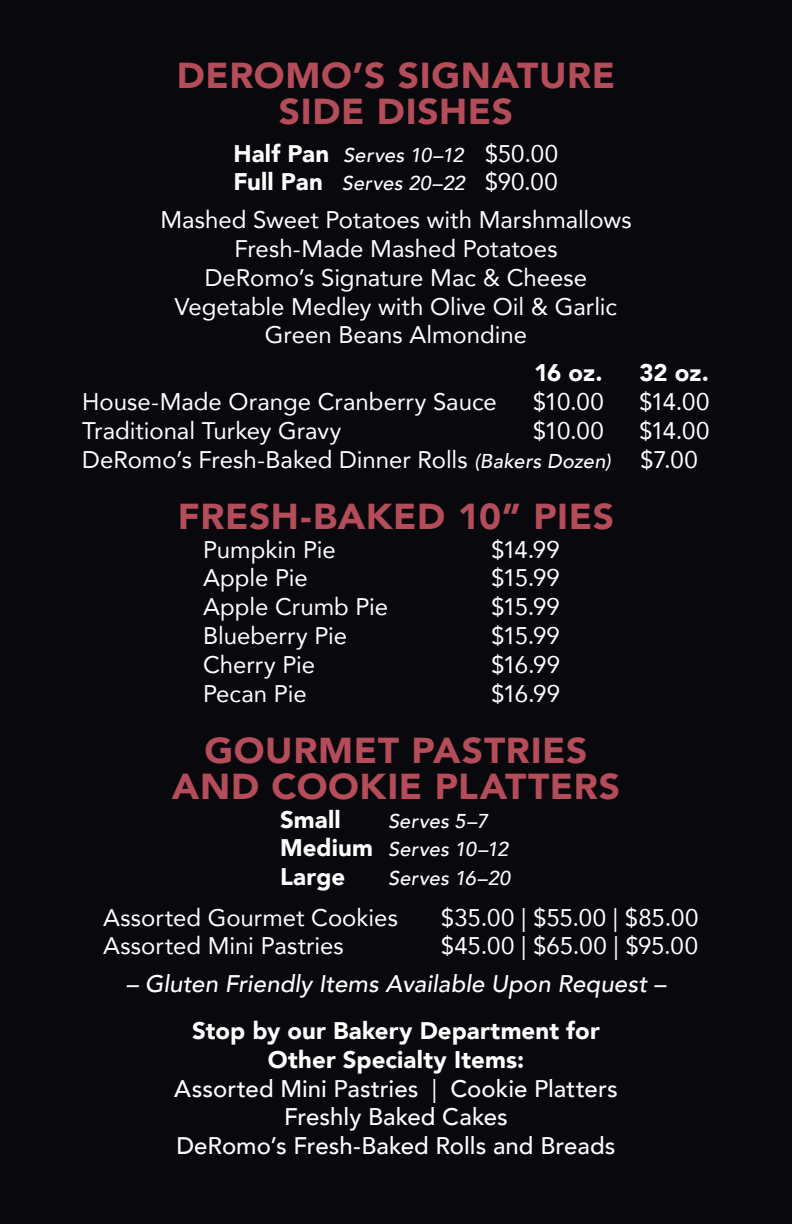
<style>
.page{position:relative;width:792px;height:1224px;background:#08080d}
.page>*{position:absolute;margin:0;border:0;box-sizing:border-box;transform-origin:0 0}
.t1{font:900 36px/36px "Avenir";letter-spacing:.015em;color:#b54c59;text-align:center}
.t2{font:24px "Avenir";color:#fff}
.t3{font:500 24px/28.8px "Avenir";color:#fff;text-align:center}
.t4{font:900 24px/28.8px "Avenir";letter-spacing:.005em;color:#fff;text-align:center}
.t5{font:italic 500 24px "Avenir";letter-spacing:.005em;color:#fff}
.t6{font:italic 500 20px/28.8px "Avenir";letter-spacing:.015em;color:#fff}
.s1{font-weight:900;font-style:normal;font-size:24px}
.s2{font-weight:400;font-style:normal;font-size:24px}
.s3{font-weight:500;font-style:italic;font-size:20px}
.s4{font-weight:400}
</style>
<div class="page">
<p class="t1" style="left:177px;top:56px;width:440px">DEROMO’S SIGNATURE<br>SIDE DISHES</p>
<p class="t6" style="left:233px;top:141px;width:326px"><span class="s1">Half Pan</span> Serves 10–12 <span class="s2">$50.00<br></span><span class="s1">Full Pan</span> Serves 20–22 <span class="s2">$90.00</span></p>
<p class="t2" style="left:160px;top:201px;width:473px">Mashed Sweet Potatoes with Marshmallows</p>
<p class="t2" style="left:234px;top:229px;width:325px">Fresh-Made Mashed Potatoes</p>
<p class="t2" style="left:205px;top:258px;width:384px">DeRomo’s Signature Mac &amp; Cheese</p>
<p class="t2" style="left:175px;top:287px;width:444px">Vegetable Medley with Olive Oil &amp; Garlic</p>
<p class="t2" style="left:265px;top:316px;width:264px">Green Beans Almondine</p>
<p class="t4" style="left:534px;top:358px;width:70px">16 oz.</p>
<p class="t4" style="left:640px;top:358px;width:71px">32 oz.</p>
<p class="t2" style="left:82px;top:382px;width:416px">House-Made Orange Cranberry Sauce</p>
<p class="t2" style="left:533px;top:382px;width:73px">$10.00</p>
<p class="t2" style="left:639px;top:382px;width:72px">$14.00</p>
<p class="t2" style="left:82px;top:411px;width:261px">Traditional Turkey Gravy</p>
<p class="t2" style="left:533px;top:411px;width:73px">$10.00</p>
<p class="t2" style="left:639px;top:411px;width:72px">$14.00</p>
<p class="t2" style="left:82px;top:440px;width:617px">DeRomo’s Fresh-Baked Dinner Rolls <span class="s3">(Bakers Dozen)</span> $7.00</p>
<p class="t1" style="left:178px;top:497px;width:438px">FRESH-BAKED 10” PIES</p>
<p class="t2" style="left:203px;top:530px;width:134px">Pumpkin Pie</p>
<p class="t2" style="left:491px;top:530px;width:70px">$14.99</p>
<p class="t2" style="left:203px;top:559px;width:106px">Apple Pie</p>
<p class="t2" style="left:491px;top:559px;width:70px">$15.99</p>
<p class="t2" style="left:203px;top:588px;width:187px">Apple Crumb Pie</p>
<p class="t2" style="left:491px;top:588px;width:70px">$15.99</p>
<p class="t2" style="left:203px;top:616px;width:146px">Blueberry Pie</p>
<p class="t2" style="left:491px;top:616px;width:70px">$15.99</p>
<p class="t2" style="left:203px;top:645px;width:114px">Cherry Pie</p>
<p class="t2" style="left:491px;top:645px;width:71px">$16.99</p>
<p class="t2" style="left:203px;top:674px;width:105px">Pecan Pie</p>
<p class="t2" style="left:491px;top:674px;width:71px">$16.99</p>
<p class="t1" style="left:172px;top:731px;width:450px">GOURMET PASTRIES<br>AND COOKIE PLATTERS</p>
<p class="t4" style="left:280px;top:804px;width:62px">Small</p>
<p class="t6" style="left:280px;top:807px;width:230px;text-indent:108px">Serves 5–7<br><span class="s1">Medium</span> Serves 10–12</p>
<p class="t4" style="left:280px;top:862px;width:67px">Large</p>
<p class="t6" style="left:388px;top:864px;width:124px">Serves 16–20</p>
<p class="t2" style="left:103px;top:898px;width:296px">Assorted Gourmet Cookies</p>
<p class="t2" style="left:441px;top:898px;width:259px">$35.00 | $55.00 | $85.00</p>
<p class="t2" style="left:103px;top:927px;width:242px">Assorted Mini Pastries</p>
<p class="t2" style="left:441px;top:927px;width:259px">$45.00 | $65.00 | $95.00</p>
<p class="t5" style="left:126px;top:970px;width:541px">– Gluten Friendly Items Available Upon Request –</p>
<p class="t4" style="left:192px;top:1016px;width:409px">Stop by our Bakery Department for<br>Other Specialty Items:</p>
<p class="t3" style="left:174px;top:1073px;width:445px">Assorted Mini Pastries <span class="s4">|</span> Cookie Platters</p>
<p class="t3" style="left:176px;top:1101px;width:441px">Freshly Baked Cakes<br>DeRomo’s Fresh-Baked Rolls and Breads</p>
</div>
